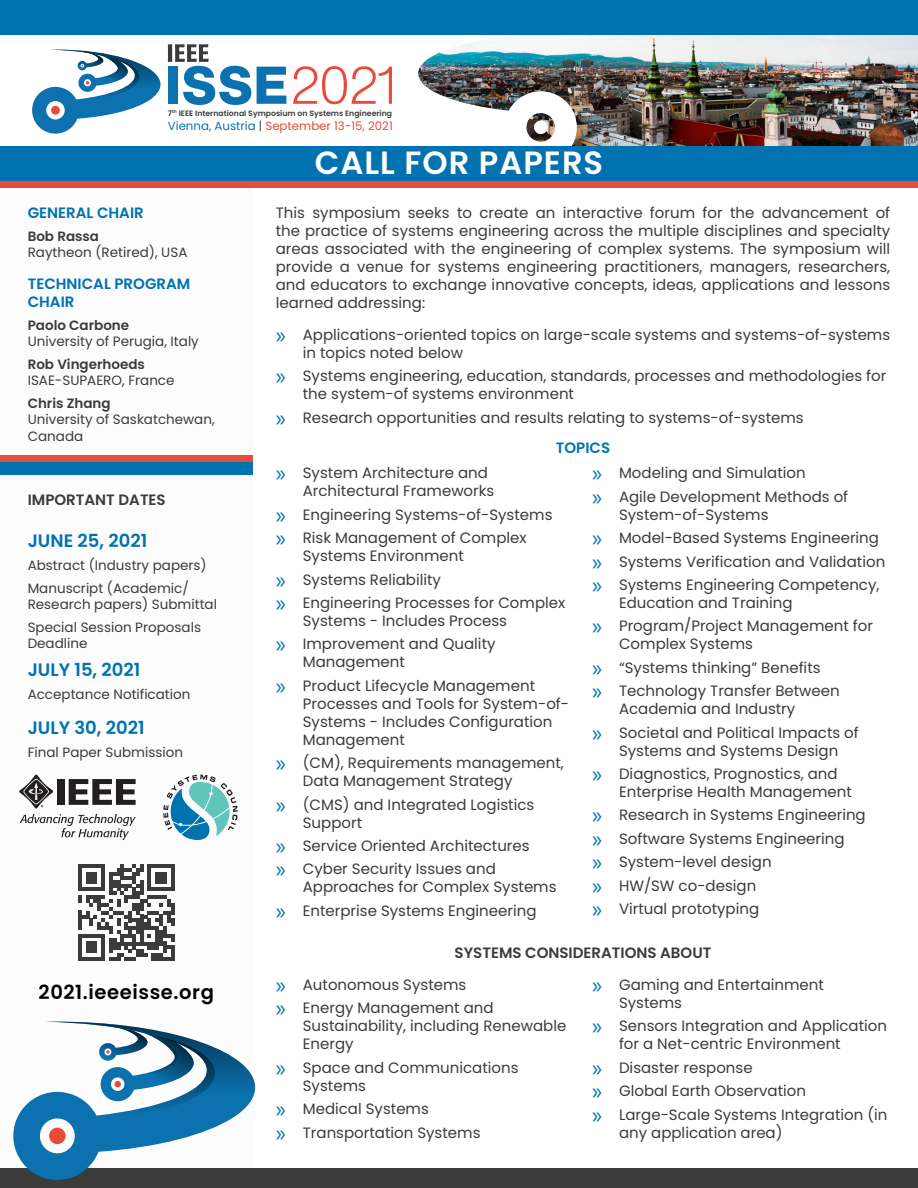
<style>
.page{position:relative;width:918px;height:1188px;background:#fff}
.page>*{position:absolute;margin:0;border:0;box-sizing:border-box;transform-origin:0 0}
.t1{font:800 52.2px "Helvetica Now Text";color:#0b72af}
.t2{font:600 32.1px "Poppins";letter-spacing:.03em;color:#fff}
.t3{font:600 19.5px "Poppins";letter-spacing:.03em;color:#000}
.t4{font:600 18px "Poppins";color:#0072af}
.t5{font:15px/18px "Poppins";color:#3b3b3b}
.t6{font:600 15px "Poppins";color:#3b3b3b}
.t7{font:600 15px/18px "Poppins";color:#0072af}
.t8{font:13.5px/16.2px "Poppins";color:#3b3b3b}
.t9{font:600 13.5px "Poppins";color:#3b3b3b}
.t10{font:11.85px "Poppins";color:#e84b3a}
.t11{font:600 7.8px "Poppins";color:#3b3b3b}
.s1{font-weight:300;color:#e84b3a}
.s2{color:#0b72af}
.s3{color:#3b3b3b}
.s4{font-family:"Myriad Pro";font-size:24px;color:#0073ae}
</style>
<div class="page">
<img style="left:577px;top:35px;width:341px;height:111px">
<img style="left:418px;top:39px;width:159px;height:107px">
<div style="left:534px;top:121px;width:14px;height:13px;background:#fff;border-radius:50%"></div>
<div style="left:0;top:0;width:918px;height:35px;background:#0072af"></div>
<svg style="left:19px;top:775px;width:117px;height:65px"></svg>
<svg style="left:163px;top:775px;width:75px;height:65px"></svg>
<div style="left:0;top:1169px;width:918px;height:19px;background:#3b3b3b"></div>
<div style="left:0;top:146px;width:918px;height:35px;background:#0072af"></div>
<div style="left:0;top:461px;width:252px;height:14px;background:#0072af"></div>
<div style="left:0;top:455px;width:252px;height:6px;background:#e64d3c"></div>
<div style="left:0;top:181px;width:918px;height:6px;background:#e64d3c"></div>
<svg style="left:78px;top:864px;width:97px;height:97px"></svg>
<svg style="left:168px;top:44px;width:41px;height:18px"></svg>
<svg style="left:32px;top:50px;width:128px;height:84px"></svg>
<svg style="left:13px;top:1022px;width:242px;height:158px"></svg>
<p class="t1" style="left:165px;top:46px;width:236px">ISSE<span class="s1">2021</span></p>
<p class="t11" style="left:168px;top:108px;width:226px">7<sup>th</sup> IEEE International Symposium on Systems Engineering</p>
<p class="t10" style="left:168px;top:119px;width:226px"><span class="s2">Vienna, Austria</span> <span class="s3">|</span> September 13-15, 2021</p>
<p class="t7" style="left:28px;top:204px;width:118px">GENERAL CHAIR</p>
<p class="t9" style="left:28px;top:229px;width:73px">Bob Rassa</p>
<p class="t8" style="left:28px;top:245px;width:161px">Raytheon (Retired), USA</p>
<p class="t7" style="left:28px;top:275px;width:164px">TECHNICAL PROGRAM<br>CHAIR</p>
<p class="t9" style="left:28px;top:317px;width:103px">Paolo Carbone</p>
<p class="t8" style="left:28px;top:333px;width:173px">University of Perugia, Italy</p>
<p class="t9" style="left:28px;top:356px;width:119px">Rob Vingerhoeds</p>
<p class="t8" style="left:28px;top:372px;width:148px">ISAE-SUPAERO, France</p>
<p class="t9" style="left:28px;top:396px;width:84px">Chris Zhang</p>
<p class="t8" style="left:28px;top:412px;width:189px">University of Saskatchewan,<br>Canada</p>
<p class="t6" style="left:28px;top:491px;width:140px">IMPORTANT DATES</p>
<p class="t4" style="left:28px;top:530px;width:121px">JUNE 25, 2021</p>
<p class="t8" style="left:28px;top:557px;width:181px">Abstract (Industry papers)</p>
<p class="t8" style="left:28px;top:580px;width:191px">Manuscript (Academic/<br>Research papers) Submittal</p>
<p class="t8" style="left:28px;top:619px;width:175px">Special Session Proposals<br>Deadline</p>
<p class="t4" style="left:28px;top:660px;width:114px">JULY 15, 2021</p>
<p class="t8" style="left:28px;top:686px;width:164px">Acceptance Notification</p>
<p class="t4" style="left:28px;top:718px;width:118px">JULY 30, 2021</p>
<p class="t8" style="left:28px;top:745px;width:157px">Final Paper Submission</p>
<p class="t2" style="left:315px;top:144px;width:290px">CALL FOR PAPERS</p>
<p class="t5" style="left:276px;top:204px;width:616px;text-align:justify">This symposium seeks to create an interactive forum for the advancement of the practice of systems engineering across the multiple disciplines and specialty areas associated with the engineering of complex systems. The symposium will provide a venue for systems engineering practitioners, managers, researchers, and educators to exchange innovative concepts, ideas, applications and lessons learned addressing:</p>
<p class="t5" style="left:303px;top:326px;width:589px;text-indent:-27px"><span class="s4">»</span> Applications-oriented topics on large-scale systems and systems-of-systems in topics noted below</p>
<p class="t5" style="left:303px;top:367px;width:585px;text-indent:-27px"><span class="s4">»</span> Systems engineering, education, standards, processes and methodologies for the system-of systems environment</p>
<p class="t5" style="left:276px;top:408px;width:529px"><span class="s4">»</span> Research opportunities and results relating to systems-of-systems</p>
<p class="t7" style="left:556px;top:439px;width:56px">TOPICS</p>
<p class="t5" style="left:303px;top:464px;width:193px;text-indent:-27px"><span class="s4">»</span> System Architecture and<br>Architectural Frameworks</p>
<p class="t5" style="left:276px;top:506px;width:278px"><span class="s4">»</span> Engineering Systems-of-Systems</p>
<p class="t5" style="left:303px;top:529px;width:225px;text-indent:-27px"><span class="s4">»</span> Risk Management of Complex<br>Systems Environment</p>
<p class="t5" style="left:276px;top:570px;width:167px"><span class="s4">»</span> Systems Reliability</p>
<p class="t5" style="left:303px;top:594px;width:264px;text-indent:-27px"><span class="s4">»</span> Engineering Processes for Complex<br>Systems - Includes Process</p>
<p class="t5" style="left:303px;top:635px;width:194px;text-indent:-27px"><span class="s4">»</span> Improvement and Quality<br>Management</p>
<p class="t5" style="left:303px;top:677px;width:268px;text-indent:-27px"><span class="s4">»</span> Product Lifecycle Management<br>Processes and Tools for System-of-<br>Systems - Includes Configuration<br>Management</p>
<p class="t5" style="left:303px;top:754px;width:263px;text-indent:-27px"><span class="s4">»</span> (CM), Requirements management,<br>Data Management Strategy</p>
<p class="t5" style="left:303px;top:795px;width:233px;text-indent:-27px"><span class="s4">»</span> (CMS) and Integrated Logistics<br>Support</p>
<p class="t5" style="left:276px;top:837px;width:255px"><span class="s4">»</span> Service Oriented Architectures</p>
<p class="t5" style="left:303px;top:860px;width:255px;text-indent:-27px"><span class="s4">»</span> Cyber Security Issues and<br>Approaches for Complex Systems</p>
<p class="t5" style="left:276px;top:902px;width:262px"><span class="s4">»</span> Enterprise Systems Engineering</p>
<p class="t5" style="left:592px;top:464px;width:215px"><span class="s4">»</span> Modeling and Simulation</p>
<p class="t5" style="left:619px;top:488px;width:231px;text-indent:-27px"><span class="s4">»</span> Agile Development Methods of<br>System-of-Systems</p>
<p class="t5" style="left:592px;top:529px;width:288px"><span class="s4">»</span> Model-Based Systems Engineering</p>
<p class="t5" style="left:592px;top:552px;width:295px"><span class="s4">»</span> Systems Verification and Validation</p>
<p class="t5" style="left:619px;top:576px;width:262px;text-indent:-27px"><span class="s4">»</span> Systems Engineering Competency,<br>Education and Training</p>
<p class="t5" style="left:619px;top:617px;width:255px;text-indent:-27px"><span class="s4">»</span> Program/Project Management for<br>Complex Systems</p>
<p class="t5" style="left:592px;top:659px;width:230px"><span class="s4">»</span> “Systems thinking” Benefits</p>
<p class="t5" style="left:619px;top:682px;width:222px;text-indent:-27px"><span class="s4">»</span> Technology Transfer Between<br>Academia and Industry</p>
<p class="t5" style="left:592px;top:723px;width:268px;text-align:center"><span class="s4">»</span> Societal and Political Impacts of<br>Systems and Systems Design</p>
<p class="t5" style="left:619px;top:765px;width:234px;text-indent:-27px"><span class="s4">»</span> Diagnostics, Prognostics, and<br>Enterprise Health Management</p>
<p class="t5" style="left:592px;top:806px;width:275px"><span class="s4">»</span> Research in Systems Engineering</p>
<p class="t5" style="left:592px;top:830px;width:254px"><span class="s4">»</span> Software Systems Engineering</p>
<p class="t5" style="left:592px;top:853px;width:181px"><span class="s4">»</span> System-level design</p>
<p class="t5" style="left:592px;top:876px;width:166px"><span class="s4">»</span> HW/SW co-design</p>
<p class="t5" style="left:592px;top:900px;width:169px"><span class="s4">»</span> Virtual prototyping</p>
<p class="t6" style="left:455px;top:945px;width:258px">SYSTEMS CONSIDERATIONS ABOUT</p>
<p class="t3" style="left:39px;top:981px;width:177px">2021.ieeeisse.org</p>
<p class="t5" style="left:276px;top:976px;width:192px"><span class="s4">»</span> Autonomous Systems</p>
<p class="t5" style="left:303px;top:999px;width:265px;text-indent:-27px"><span class="s4">»</span> Energy Management and<br>Sustainability, including Renewable<br>Energy</p>
<p class="t5" style="left:303px;top:1059px;width:217px;text-indent:-27px"><span class="s4">»</span> Space and Communications<br>Systems</p>
<p class="t5" style="left:276px;top:1100px;width:155px"><span class="s4">»</span> Medical Systems</p>
<p class="t5" style="left:276px;top:1123px;width:206px"><span class="s4">»</span> Transportation Systems</p>
<p class="t5" style="left:619px;top:976px;width:206px;text-indent:-27px"><span class="s4">»</span> Gaming and Entertainment<br>Systems</p>
<p class="t5" style="left:619px;top:1017px;width:270px;text-indent:-27px"><span class="s4">»</span> Sensors Integration and Application for a Net-centric Environment</p>
<p class="t5" style="left:592px;top:1059px;width:162px"><span class="s4">»</span> Disaster response</p>
<p class="t5" style="left:592px;top:1082px;width:215px"><span class="s4">»</span> Global Earth Observation</p>
<p class="t5" style="left:619px;top:1105px;width:270px;text-indent:-27px"><span class="s4">»</span> Large-Scale Systems Integration (in any application area)</p>
</div>
